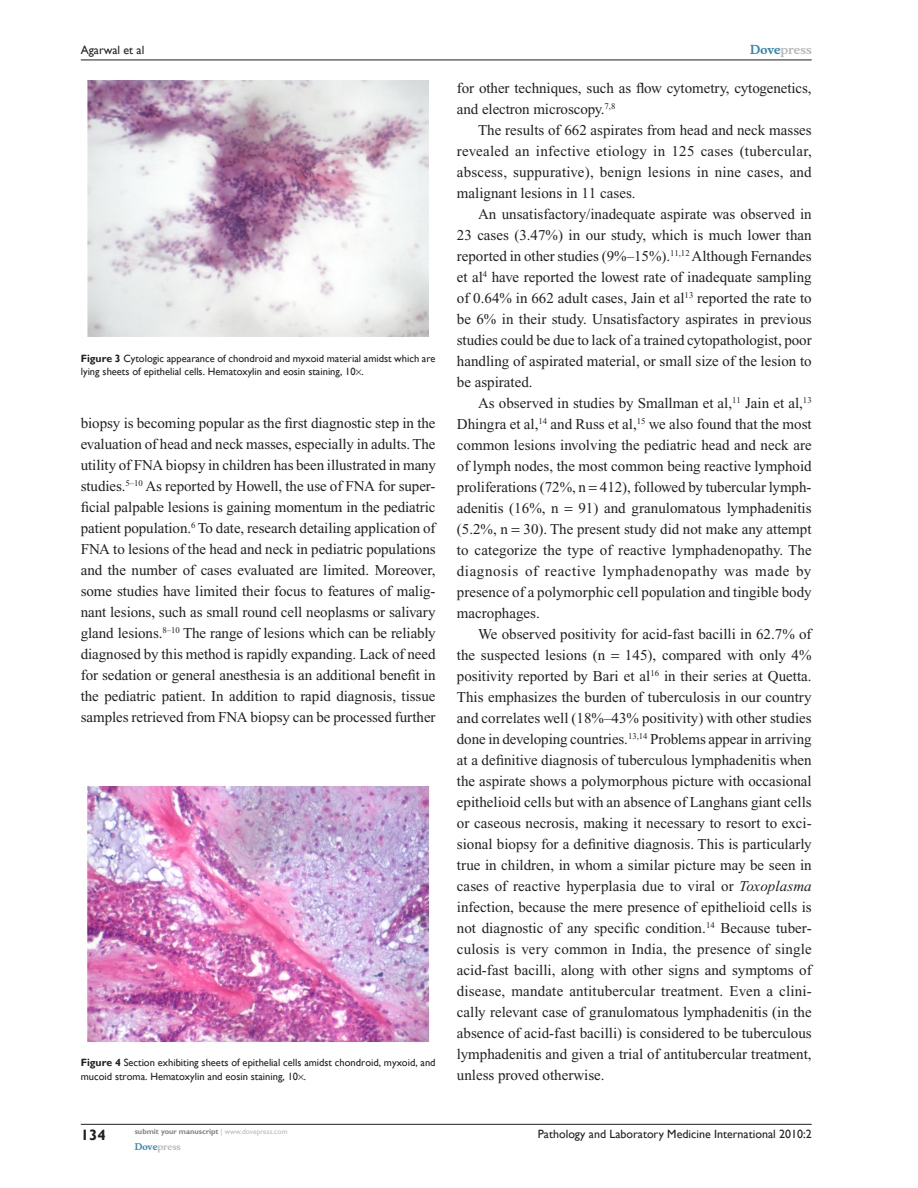
<style>
.page{position:relative;width:918px;height:1188px;background:#fff}
.page>*{position:absolute;margin:0;border:0;box-sizing:border-box;transform-origin:0 0}
.t1{font:15px/21px "Times New Roman";color:#231f20;text-align:justify}
.t2{font:700 15px "Gill Sans";color:#231f20}
.t3{font:12px "Gill Sans";color:#231f20}
.t4{font:700 12px "Musee";color:#b8b9bc}
.t5{font:10.5px/13.5px "Gill Sans";color:#231f20}
.t6{font:700 9px "Musee";color:#b8b9bc}
.t7{font:700 7.5px "Gill Sans";color:#808285}
.s1{font-weight:700}
.s2{font-weight:400;color:#b8b9bc}
.s3{color:#3485ae}
.s4{font-style:italic}
</style>
<div class="page">
<hr style="left:81px;top:1124px;width:731px;height:1px;background:#231f20">
<hr style="left:81px;top:60px;width:731px;height:1px;background:#231f20">
<img style="left:88px;top:81px;width:341px;height:255px">
<img style="left:88px;top:786px;width:341px;height:255px">
<p class="t3" style="left:81px;top:43px;width:65px">Agarwal et al</p>
<p class="t5" style="left:81px;top:352px;width:356px"><span class="s1">Figure 3</span> Cytologic appearance of chondroid and myxoid material amidst which are lying sheets of epithelial cells. Hematoxylin and eosin staining, 10 .</p>
<p class="t1" style="left:81px;top:413px;width:357px">biopsy is becoming popular as the first diagnostic step in the evaluation of head and neck masses, especially in adults. The utility of FNA biopsy in children has been illustrated in many studies.<sup>5–10</sup> As reported by Howell, the use of FNA for super&shy;ficial palpable lesions is gaining momentum in the pediatric patient population.<sup>6</sup> To date, research detailing application of FNA to lesions of the head and neck in pediatric populations and the number of cases evaluated are limited. Moreover, some studies have limited their focus to features of malig&shy;nant lesions, such as small round cell neoplasms or salivary gland lesions.<sup>8–10</sup> The range of lesions which can be reliably diagnosed by this method is rapidly expanding. Lack of need for sedation or general anesthesia is an additional benefit in the pediatric patient. In addition to rapid diagnosis, tissue samples retrieved from FNA biopsy can be processed further</p>
<p class="t5" style="left:81px;top:1056px;width:356px"><span class="s1">Figure 4</span> Section exhibiting sheets of epithelial cells amidst chondroid, myxoid, and mucoid stroma. Hematoxylin and eosin staining, 10 .</p>
<p class="t2" style="left:81px;top:1126px;width:26px">134</p>
<p class="t7" style="left:135px;top:1127px;width:154px">submit your manuscript <span class="s2">| www.dovepress.com</span></p>
<p class="t6" style="left:135px;top:1141px;width:48px"><span class="s3">Dove</span>press</p>
<p class="t4" style="left:750px;top:43px;width:63px"><span class="s3">Dove</span>press</p>
<p class="t1" style="left:457px;top:77px;width:356px">for other techniques, such as flow cytometry, cytogenetics, and electron microscopy.<sup>7,8</sup></p>
<p class="t1" style="left:457px;top:119px;width:356px;text-indent:21px">The results of 662 aspirates from head and neck masses revealed an infective etiology in 125 cases (tubercular, abscess, suppurative), benign lesions in nine cases, and malignant lesions in 11 cases.</p>
<p class="t1" style="left:457px;top:203px;width:356px;text-indent:21px">An unsatisfactory/inadequate aspirate was observed in 23 cases (3.47%) in our study, which is much lower than reported in other studies (9%–15%).<sup>11,12</sup> Although Fernandes et al<sup>4</sup> have reported the lowest rate of inadequate sampling of 0.64% in 662 adult cases, Jain et al<sup>13</sup> reported the rate to be 6% in their study. Unsatisfactory aspirates in previous studies could be due to lack of a trained cytopathologist, poor handling of aspirated material, or small size of the lesion to be aspirated.</p>
<p class="t1" style="left:457px;top:392px;width:356px;text-indent:21px">As observed in studies by Smallman et al,<sup>11</sup> Jain et al,<sup>13<br></sup>Dhingra et al,<sup>14</sup> and Russ et al,<sup>15</sup> we also found that the most common lesions involving the pediatric head and neck are of lymph nodes, the most common being reactive lymphoid proliferations (72%, n 412), followed by tubercular lymph&shy;adenitis (16%, n</p>
<p class="t1" style="left:457px;top:497px;width:356px;text-indent:122px">91) and granulomatous lymphadenitis (5.2%, n 30). The present study did not make any attempt to categorize the type of reactive lymphadenopathy. The diagnosis of reactive lymphadenopathy was made by presence of a polymorphic cell population and tingible body macrophages.</p>
<p class="t1" style="left:457px;top:623px;width:356px;text-indent:21px">We observed positivity for acid-fast bacilli in 62.7% of the suspected lesions (n</p>
<p class="t1" style="left:457px;top:644px;width:357px;text-indent:168px">145), compared with only 4% positivity reported by Bari et al<sup>16</sup> in their series at Quetta.<br>This emphasizes the burden of tuberculosis in our country and correlates well (18%–43% positivity) with other studies done in developing countries.<sup>13,14</sup> Problems appear in arriving at a definitive diagnosis of tuberculous lymphadenitis when the aspirate shows a polymorphous picture with occasional epithelioid cells but with an absence of Langhans giant cells or caseous necrosis, making it necessary to resort to exci&shy;sional biopsy for a definitive diagnosis. This is particularly true in children, in whom a similar picture may be seen in cases of reactive hyperplasia due to viral or <span class="s4">Toxoplasma </span>infection, because the mere presence of epithelioid cells is not diagnostic of any specific condition.<sup>14</sup> Because tuber&shy;culosis is very common in India, the presence of single acid-fast bacilli, along with other signs and symptoms of disease, mandate antitubercular treatment. Even a clini&shy;cally relevant case of granulomatous lymphadenitis (in the absence of acid-fast bacilli) is considered to be tuberculous lymphadenitis and given a trial of antitubercular treatment, unless proved otherwise.</p>
<p class="t3" style="left:538px;top:1127px;width:275px">Pathology and Laboratory Medicine International 2010:2</p>
</div>
